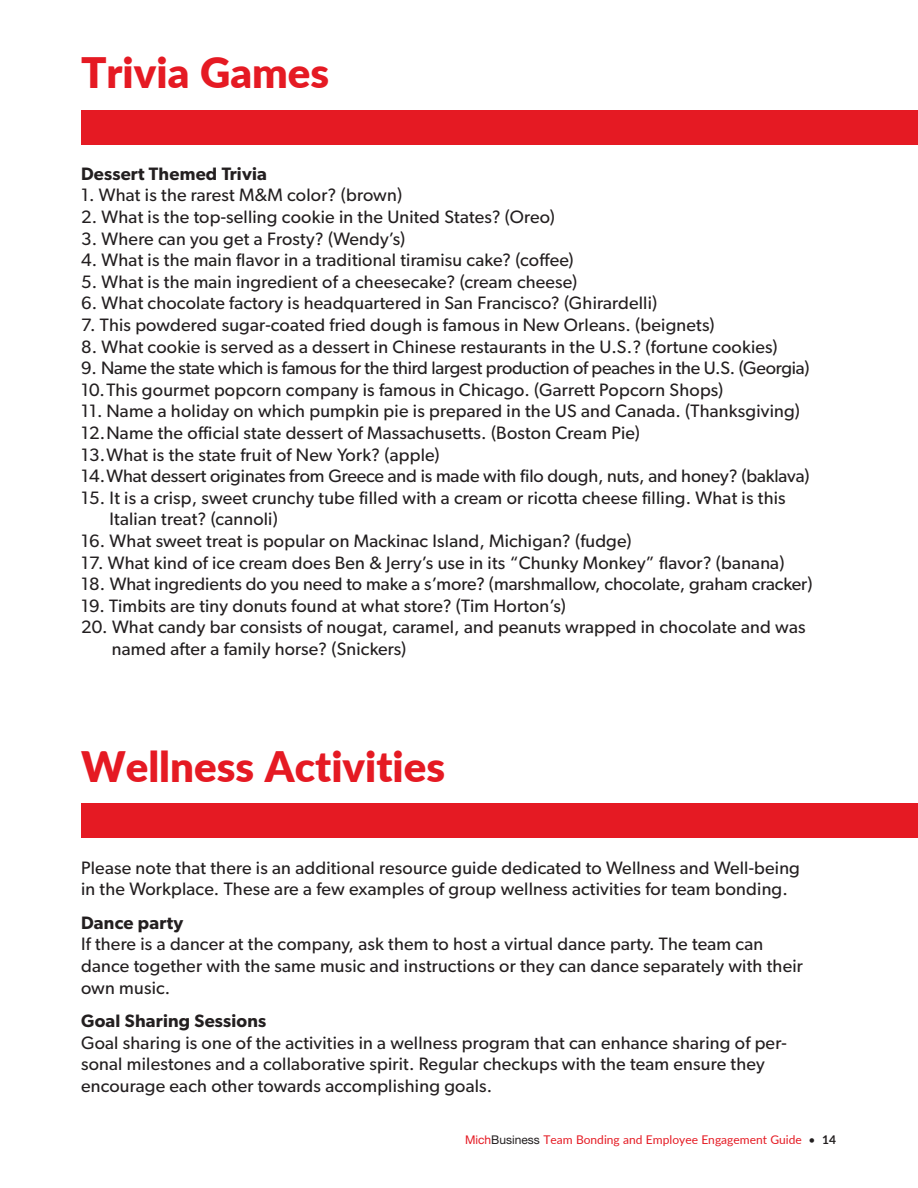
<style>
.page{position:relative;width:918px;height:1188px;background:#fff}
.page>*{position:absolute;margin:0;border:0;box-sizing:border-box;transform-origin:0 0}
.t1{font:900 42px "Lato";color:#e51a23}
.t2{font:18px/21.6px "Gibson";letter-spacing:.01em;color:#231f20}
.t3{font:18px/21.6px "Gibson";letter-spacing:-.01em;color:#231f20}
.t4{font:600 18px "Gibson";letter-spacing:.01em;color:#231f20}
.t5{font:12px "Lato";color:#e51a23}
.s1{font-family:"Helvetica Neue"}
.s2{font-family:"Helvetica Neue";color:#231f20}
.s3{color:#231f20}
.s4{font-weight:700;color:#231f20}
</style>
<div class="page">
<div style="left:81px;top:110px;width:837px;height:35px;background:#e51a23"></div>
<div style="left:81px;top:804px;width:837px;height:34px;background:#e51a23"></div>
<h1 class="t1" style="left:81px;top:46px;width:250px">Trivia Games</h1>
<p class="t4" style="left:81px;top:167px;width:187px">Dessert Themed Trivia</p>
<p class="t2" style="left:81px;top:186px;width:323px">1. What is the rarest M&amp;M color? (brown)</p>
<p class="t2" style="left:81px;top:208px;width:475px">2. What is the top-selling cookie in the United States? (Oreo)</p>
<p class="t2" style="left:81px;top:229px;width:326px">3. Where can you get a Frosty? (Wendy’s)</p>
<p class="t2" style="left:81px;top:251px;width:494px">4. What is the main flavor in a traditional tiramisu cake? (coffee)</p>
<p class="t2" style="left:81px;top:273px;width:498px">5. What is the main ingredient of a cheesecake? (cream cheese)</p>
<p class="t2" style="left:81px;top:294px;width:578px">6. What chocolate factory is headquartered in San Francisco? (Ghirardelli)</p>
<p class="t2" style="left:81px;top:316px;width:635px">7. This powdered sugar-coated fried dough is famous in New Orleans. (beignets)</p>
<p class="t2" style="left:81px;top:337px;width:698px">8. What cookie is served as a dessert in Chinese restaurants in the U.S.? (fortune cookies)</p>
<p class="t3" style="left:81px;top:359px;width:730px">9. Name the state which is famous for the third largest production of peaches in the U.S. (Georgia)<br>10.This gourmet popcorn company is famous in Chicago. (Garrett Popcorn Shops)</p>
<p class="t2" style="left:81px;top:402px;width:730px">11. Name a holiday on which pumpkin pie is prepared in the US and Canada. (Thanksgiving)<br>12.Name the official state dessert of Massachusetts. (Boston Cream Pie)<br>13.What is the state fruit of New York? (apple)<br>14.What dessert originates from Greece and is made with filo dough, nuts, and honey? (baklava)</p>
<p class="t2" style="left:110px;top:489px;width:678px;text-indent:-29px">15. It is a crisp, sweet crunchy tube filled with a cream or ricotta cheese filling. What is this<br>Italian treat? (cannoli)</p>
<p class="t2" style="left:81px;top:532px;width:552px">16. What sweet treat is popular on Mackinac Island, Michigan? (fudge)</p>
<p class="t2" style="left:81px;top:553px;width:705px">17. What kind of ice cream does Ben &amp; Jerry’s use in its “Chunky Monkey” flavor? (banana)</p>
<p class="t2" style="left:81px;top:575px;width:733px">18. What ingredients do you need to make a s’more? (marshmallow, chocolate, graham cracker)</p>
<p class="t2" style="left:81px;top:597px;width:486px">19. Timbits are tiny donuts found at what store? (Tim Horton’s)</p>
<p class="t2" style="left:112px;top:618px;width:695px;text-indent:-31px">20. What candy bar consists of nougat, caramel, and peanuts wrapped in chocolate and was named after a family horse? (Snickers)</p>
<h1 class="t1" style="left:81px;top:740px;width:366px">Wellness Activities</h1>
<p class="t2" style="left:81px;top:858px;width:720px">Please note that there is an additional resource guide dedicated to Wellness and Well-being in the Workplace. These are a few examples of group wellness activities for team bonding.</p>
<p class="t4" style="left:81px;top:916px;width:104px">Dance party</p>
<p class="t2" style="left:81px;top:935px;width:723px">If there is a dancer at the company, ask them to host a virtual dance party. The team can dance together with the same music and instructions or they can dance separately with their own music.</p>
<p class="t4" style="left:81px;top:1015px;width:187px">Goal Sharing Sessions</p>
<p class="t2" style="left:81px;top:1034px;width:707px">Goal sharing is one of the activities in a wellness program that can enhance sharing of per&shy;sonal milestones and a collaborative spirit. Regular checkups with the team ensure they encourage each other towards accomplishing goals.</p>
<p class="t5" style="left:465px;top:1132px;width:373px"><span class="s1">Mich</span><span class="s2">Business</span> Team Bonding and Employee Engagement Guide <span class="s3">•</span> <span class="s4">14</span></p>
</div>
